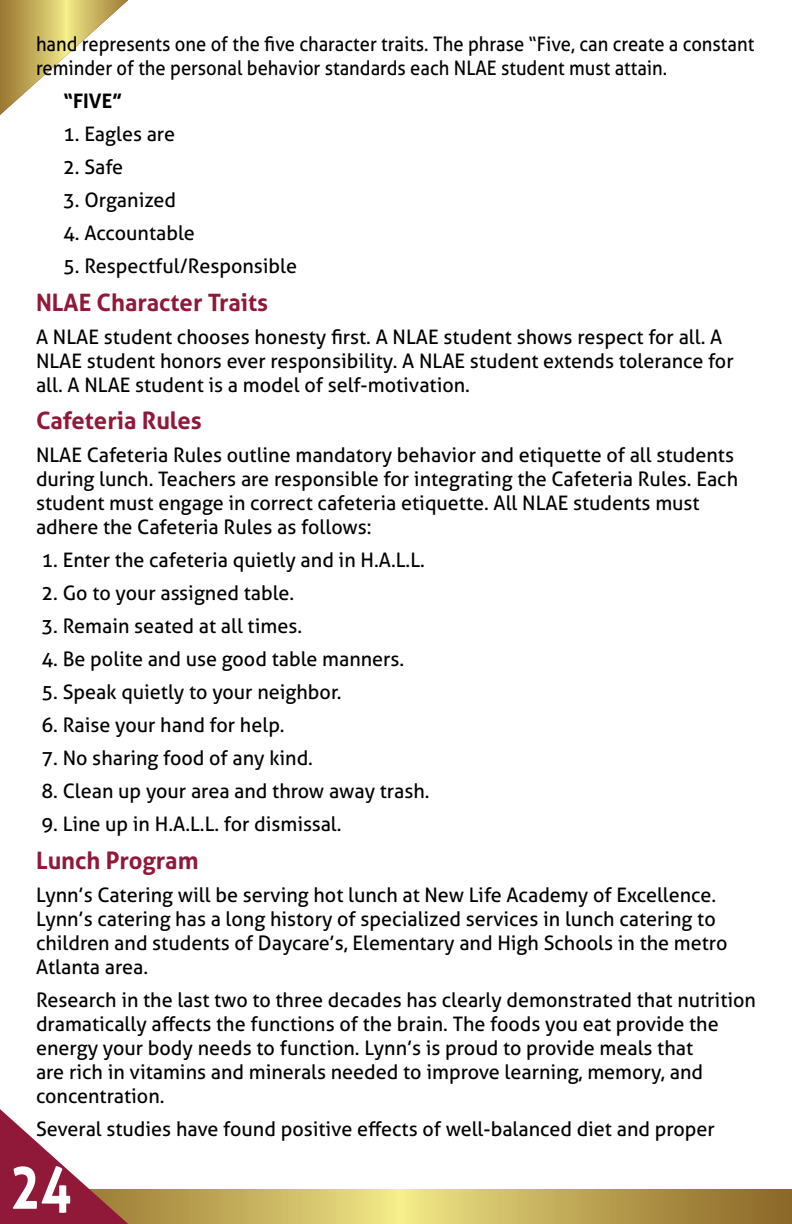
<style>
.page{position:relative;width:792px;height:1224px;background:#fff}
.page>*{position:absolute;margin:0;border:0;box-sizing:border-box;transform-origin:0 0}
.t1{font:700 64px "Aller";color:#fff;scale:.8 1}
.t2{font:700 24px "Aller";color:#901939}
.t3{font:20px/24px "Aller";color:#000}
.t4{font:20px/24px "Aller";color:#000;scale:.92 1}
.t5{font:700 20px "Aller";color:#000}
</style>
<div class="page">
<svg style="left:148px;top:1190px;width:644px;height:34px;background:#c2ac5a"></svg>
<svg style="left:0;top:1109px;width:148px;height:115px"></svg>
<svg style="left:0;top:0;width:128px;height:115px"></svg>
<p class="t4" style="left:36px;top:32px;width:782px">hand represents one of the five character traits. The phrase “Five, can create a constant reminder of the personal behavior standards each NLAE student must attain.</p>
<p class="t5" style="left:63px;top:88px;width:61px">“FIVE”</p>
<p class="t3" style="left:63px;top:122px;width:114px">1. Eagles are</p>
<p class="t3" style="left:63px;top:155px;width:62px">2. Safe</p>
<p class="t3" style="left:63px;top:188px;width:115px">3. Organized</p>
<p class="t3" style="left:63px;top:221px;width:133px">4. Accountable</p>
<p class="t3" style="left:63px;top:254px;width:236px">5. Respectful/Responsible</p>
<p class="t2" style="left:36px;top:287px;width:234px">NLAE Character Traits</p>
<p class="t3" style="left:36px;top:324px;width:699px">A NLAE student chooses honesty first. A NLAE student shows respect for all. A<br>NLAE student honors ever responsibility. A NLAE student extends tolerance for all. A NLAE student is a model of self-motivation.</p>
<p class="t2" style="left:36px;top:406px;width:167px">Cafeteria Rules</p>
<p class="t3" style="left:36px;top:443px;width:704px">NLAE Cafeteria Rules outline mandatory behavior and etiquette of all students during lunch. Teachers are responsible for integrating the Cafeteria Rules. Each student must engage in correct cafeteria etiquette. All NLAE students must adhere the Cafeteria Rules as follows:</p>
<p class="t3" style="left:41px;top:548px;width:385px">1. Enter the cafeteria quietly and in H.A.L.L.</p>
<p class="t3" style="left:41px;top:581px;width:254px">2. Go to your assigned table.</p>
<p class="t3" style="left:41px;top:614px;width:262px">3. Remain seated at all times.</p>
<p class="t3" style="left:41px;top:647px;width:364px">4. Be polite and use good table manners.</p>
<p class="t3" style="left:41px;top:680px;width:302px">5. Speak quietly to your neighbor.</p>
<p class="t3" style="left:41px;top:713px;width:245px">6. Raise your hand for help.</p>
<p class="t3" style="left:41px;top:746px;width:273px">7. No sharing food of any kind.</p>
<p class="t3" style="left:41px;top:779px;width:390px">8. Clean up your area and throw away trash.</p>
<p class="t3" style="left:41px;top:812px;width:302px">9. Line up in H.A.L.L. for dismissal.</p>
<p class="t2" style="left:36px;top:846px;width:164px">Lunch Program</p>
<p class="t3" style="left:36px;top:883px;width:693px">Lynn’s Catering will be serving hot lunch at New Life Academy of Excellence.<br>Lynn’s catering has a long history of specialized services in lunch catering to children and students of Daycare’s, Elementary and High Schools in the metro Atlanta area.</p>
<p class="t3" style="left:36px;top:988px;width:722px">Research in the last two to three decades has clearly demonstrated that nutrition dramatically affects the functions of the brain. The foods you eat provide the energy your body needs to function. Lynn’s is proud to provide meals that<br>are rich in vitamins and minerals needed to improve learning, memory, and concentration.</p>
<p class="t3" style="left:36px;top:1117px;width:680px">Several studies have found positive effects of well-balanced diet and proper</p>
<h1 class="t1" style="left:10px;top:1147px;width:78px">24</h1>
</div>
